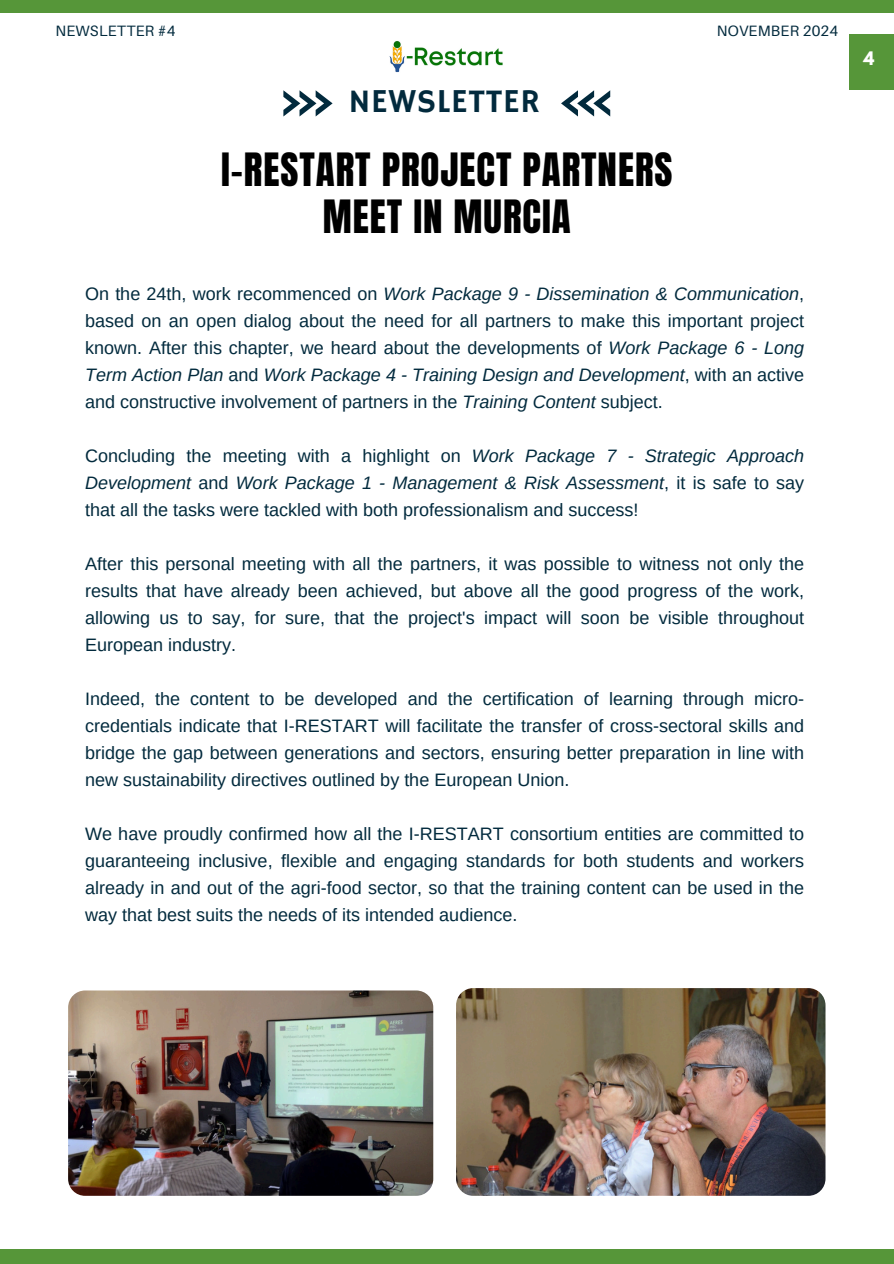
<style>
.page{position:relative;width:894px;height:1264px;background:#fff}
.page>*{position:absolute;margin:0;border:0;box-sizing:border-box;transform-origin:0 0}
.t1{font:39px/46.2px "Anton";letter-spacing:.025em;color:#000;text-align:center}
.t2{font:33.3px "Hammersmith One";letter-spacing:.02em;color:#022a3d}
.t3{font:18px/27px "Arimo";color:#022a3d;text-align:justify}
.t4{font:700 16.5px "League Spartan";color:#fff}
.t5{font:15px "Aileron";letter-spacing:.015em;color:#022a3d}
.s1{font-style:italic}
</style>
<div class="page">
<div style="left:0;top:0;width:893px;height:12px;background:#569639"></div>
<div style="left:0;top:1249px;width:893px;height:14px;background:#569639"></div>
<img style="left:389px;top:41px;width:114px;height:32px">
<svg style="left:283px;top:90px;width:49px;height:26px"></svg>
<svg style="left:561px;top:90px;width:49px;height:26px"></svg>
<img style="left:68px;top:990px;width:365px;height:205px;border-radius:17px">
<img style="left:456px;top:988px;width:369px;height:207px;border-radius:17px">
<div style="left:849px;top:34px;width:44px;height:55px;background:#569639"></div>
<h3 class="t5" style="left:55px;top:21px;width:122px">NEWSLETTER #4</h3>
<p class="t2" style="left:348px;top:81px;width:193px">NEWSLETTER</p>
<h3 class="t1" style="left:221px;top:148px;width:453px">I-RESTART PROJECT PARTNERS<br>MEET IN MURCIA</h3>
<h3 class="t5" style="left:716px;top:21px;width:123px">NOVEMBER 2024</h3>
<h2 class="t3" style="left:85px;top:280px;width:720px">On the 24th, work recommenced on <span class="s1">Work Package 9 - Dissemination &amp; Communication</span>, based on an open dialog about the need for all partners to make this important project known. After this chapter, we heard about the developments of <span class="s1">Work Package 6 - Long Term Action Plan</span> and <span class="s1">Work Package 4 - Training Design and Development</span>, with an active and constructive involvement of partners in the <span class="s1">Training Content</span> subject.</h2>
<p class="t3" style="left:85px;top:442px;width:720px">Concluding the meeting with a highlight on <span class="s1">Work Package 7 - Strategic Approach Development</span> and <span class="s1">Work Package 1 - Management &amp; Risk Assessment</span>, it is safe to say that all the tasks were tackled with both professionalism and success!</p>
<p class="t3" style="left:85px;top:550px;width:720px">After this personal meeting with all the partners, it was possible to witness not only the results that have already been achieved, but above all the good progress of the work, allowing us to say, for sure, that the project's impact will soon be visible throughout European industry.</p>
<p class="t3" style="left:85px;top:685px;width:720px">Indeed, the content to be developed and the certification of learning through micro&shy;credentials indicate that I-RESTART will facilitate the transfer of cross-sectoral skills and bridge the gap between generations and sectors, ensuring better preparation in line with new sustainability directives outlined by the European Union.</p>
<p class="t3" style="left:85px;top:820px;width:720px">We have proudly confirmed how all the I-RESTART consortium entities are committed to guaranteeing inclusive, flexible and engaging standards for both students and workers already in and out of the agri-food sector, so that the training content can be used in the way that best suits the needs of its intended audience.</p>
<h3 class="t4" style="left:863px;top:51px;width:12px">4</h3>
</div>
